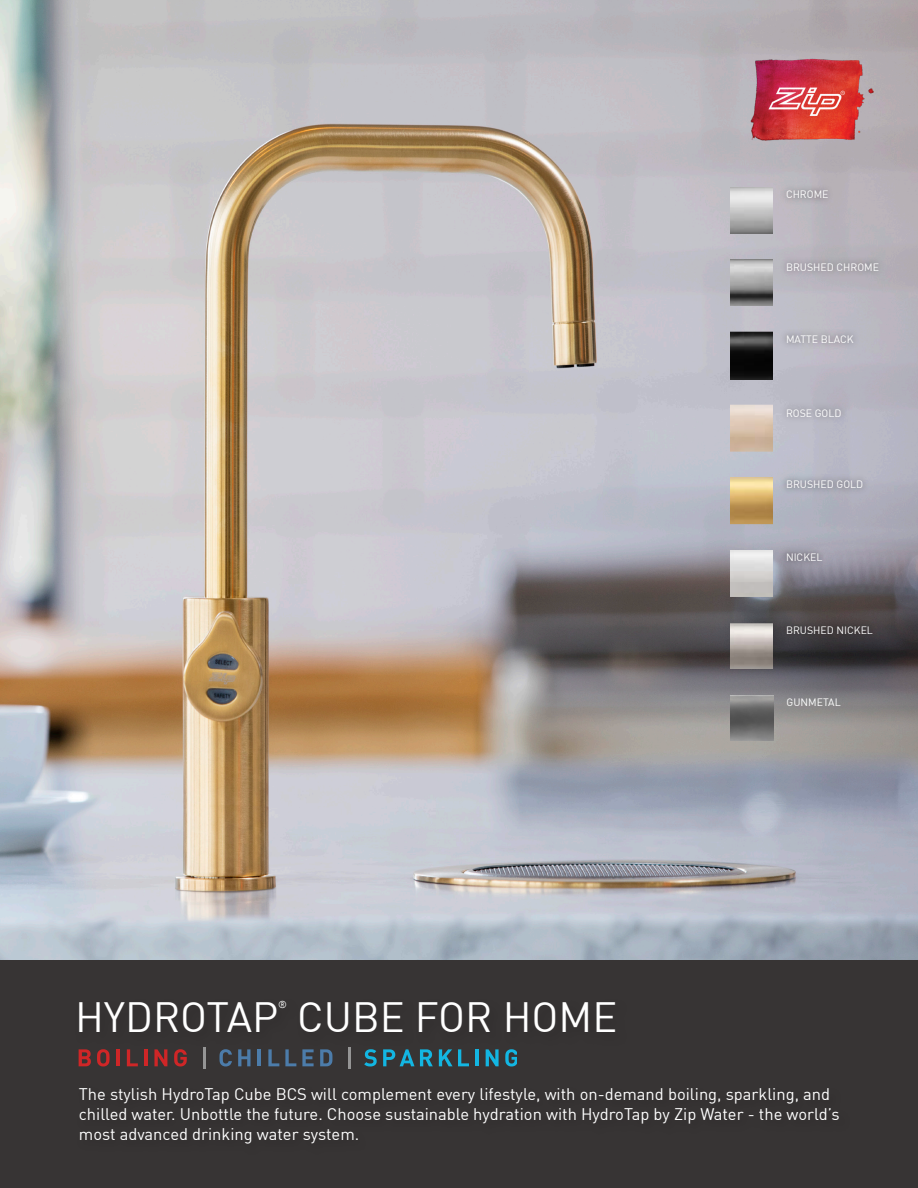
<style>
.page{position:relative;width:918px;height:1188px;background:#fff}
.page>*{position:absolute;margin:0;border:0;box-sizing:border-box;transform-origin:0 0}
.t1{font:41.55px "DIN";color:#fff}
.t2{font:16.5px/19.8px "DIN";color:#fff}
.t3{font:10.5px "DIN";color:#fff}
.t4{font:10.05px "DIN";color:#fff}
</style>
<div class="page">
<img style="left:0;top:0;width:918px;height:960px">
<div style="left:780px;top:256px;width:105px;height:23px;background:#231f20;opacity:.59"></div>
<div style="left:780px;top:183px;width:55px;height:23px;background:#231f20;opacity:.71"></div>
<div style="left:780px;top:328px;width:80px;height:23px;background:#231f20;opacity:.68"></div>
<div style="left:780px;top:401px;width:68px;height:23px;background:#b3b2bd"></div>
<div style="left:780px;top:474px;width:89px;height:21px;background:#231f20;opacity:.79"></div>
<svg style="left:780px;top:546px;width:48px;height:22px"></svg>
<div style="left:780px;top:620px;width:98px;height:21px;background:#413c3e"></div>
<img style="left:730px;top:187px;width:43px;height:46px">
<img style="left:730px;top:405px;width:43px;height:46px">
<img style="left:730px;top:478px;width:43px;height:46px">
<img style="left:730px;top:550px;width:43px;height:47px">
<img style="left:730px;top:624px;width:43px;height:45px">
<img style="left:730px;top:259px;width:43px;height:47px">
<img style="left:730px;top:331px;width:43px;height:48px">
<div style="left:0;top:960px;width:918px;height:228px;background:#373434"></div>
<img style="left:745px;top:56px;width:133px;height:89px">
<svg style="left:79px;top:1049px;width:12px;height:17px"></svg>
<svg style="left:97px;top:1049px;width:13px;height:17px"></svg>
<hr style="left:116px;top:1049px;width:4px;height:17px;background:#cf2627">
<svg style="left:127px;top:1049px;width:11px;height:17px"></svg>
<hr style="left:144px;top:1049px;width:3px;height:17px;background:#cf2627">
<svg style="left:154px;top:1049px;width:13px;height:17px"></svg>
<svg style="left:174px;top:1049px;width:13px;height:17px"></svg>
<svg style="left:219px;top:1049px;width:13px;height:17px"></svg>
<svg style="left:238px;top:1049px;width:13px;height:17px"></svg>
<hr style="left:258px;top:1049px;width:3px;height:17px;background:#4c7caa">
<svg style="left:268px;top:1049px;width:11px;height:17px"></svg>
<svg style="left:285px;top:1049px;width:11px;height:17px"></svg>
<svg style="left:302px;top:1049px;width:12px;height:17px"></svg>
<svg style="left:320px;top:1049px;width:12px;height:17px"></svg>
<svg style="left:364px;top:1049px;width:13px;height:17px"></svg>
<svg style="left:383px;top:1049px;width:50px;height:17px"></svg>
<svg style="left:439px;top:1049px;width:30px;height:17px"></svg>
<hr style="left:475px;top:1049px;width:3px;height:17px;background:#13b6e2">
<svg style="left:486px;top:1049px;width:13px;height:17px"></svg>
<svg style="left:505px;top:1049px;width:11px;height:17px"></svg>
<hr style="left:203px;top:1047px;width:3px;height:22px;background:#959595">
<hr style="left:349px;top:1047px;width:2px;height:22px;background:#959595">
<img style="left:731px;top:696px;width:43px;height:45px">
<p class="t3" style="left:786px;top:188px;width:44px">CHROME</p>
<p class="t3" style="left:786px;top:261px;width:95px">BRUSHED CHROME</p>
<p class="t3" style="left:786px;top:333px;width:69px">MATTE BLACK</p>
<p class="t3" style="left:786px;top:406px;width:57px">ROSE GOLD</p>
<p class="t3" style="left:786px;top:478px;width:79px">BRUSHED GOLD</p>
<p class="t3" style="left:786px;top:550px;width:38px">NICKEL</p>
<p class="t3" style="left:786px;top:624px;width:89px">BRUSHED NICKEL</p>
<p class="t1" style="left:75px;top:991px;width:205px">HYDROTAP</p>
<p class="t4" style="left:278px;top:998px;width:10px">®</p>
<p class="t1" style="left:297px;top:991px;width:321px">CUBE FOR HOME</p>
<p class="t3" style="left:787px;top:696px;width:56px">GUNMETAL</p>
<p class="t2" style="left:79px;top:1084px;width:762px">The stylish HydroTap Cube BCS will complement every lifestyle, with on-demand boiling, sparkling, and chilled water. Unbottle the future. Choose sustainable hydration with HydroTap by Zip Water - the world’s most advanced drinking water system.</p>
</div>
